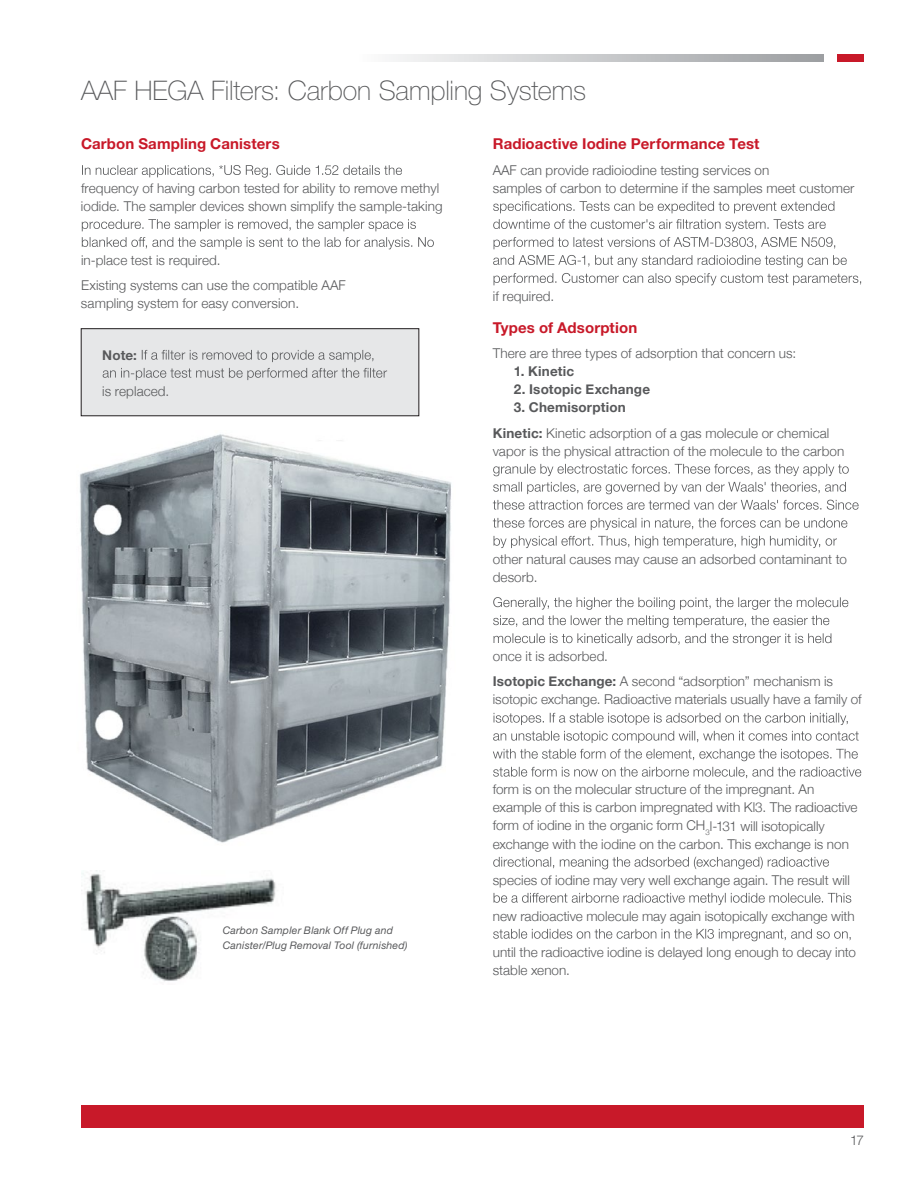
<style>
.page{position:relative;width:918px;height:1188px;background:#fff}
.page>*{position:absolute;margin:0;border:0;box-sizing:border-box;transform-origin:0 0}
.t1{font:100 27px "Helvetica Neue LT Std";letter-spacing:-.005em;color:#58595b}
.t2{font:700 15px "Helvetica Neue LT Std";letter-spacing:.01em;color:#c81929}
.t3{font:300 13.5px/18px "Helvetica Neue";color:#58595b}
.t4{font:700 13.5px "Helvetica Neue";letter-spacing:.015em;color:#58595b}
.t5{font:700 13.5px "Helvetica Neue LT Std";color:#58595b}
.t6{font:300 13.5px "Helvetica Neue LT Std";color:#58595b}
.t7{font:italic 10.5px/15px "Helvetica Neue LT Std";letter-spacing:.015em;color:#58595b}
.s1{font-weight:700}
</style>
<div class="page">
<div style="left:81px;top:1105px;width:783px;height:22px;background:#c81929"></div>
<div style="left:838px;top:54px;width:26px;height:7px;background:#c81929"></div>
<svg style="left:393px;top:54px;width:431px;height:7px;background:#c7c9cb"></svg>
<svg style="left:82px;top:165px;width:320px;height:13px"></svg>
<svg style="left:82px;top:219px;width:334px;height:12px"></svg>
<svg style="left:82px;top:237px;width:352px;height:12px"></svg>
<svg style="left:493px;top:201px;width:341px;height:12px"></svg>
<svg style="left:493px;top:219px;width:333px;height:12px"></svg>
<svg style="left:494px;top:237px;width:341px;height:12px"></svg>
<svg style="left:493px;top:255px;width:368px;height:30px"></svg>
<svg style="left:493px;top:464px;width:356px;height:12px"></svg>
<svg style="left:493px;top:482px;width:353px;height:12px"></svg>
<svg style="left:493px;top:500px;width:366px;height:10px"></svg>
<svg style="left:493px;top:518px;width:354px;height:12px"></svg>
<svg style="left:494px;top:536px;width:343px;height:12px"></svg>
<svg style="left:493px;top:597px;width:355px;height:49px"></svg>
<svg style="left:494px;top:713px;width:354px;height:12px"></svg>
<svg style="left:493px;top:731px;width:366px;height:12px"></svg>
<svg style="left:493px;top:749px;width:365px;height:12px"></svg>
<svg style="left:493px;top:767px;width:368px;height:11px"></svg>
<svg style="left:493px;top:857px;width:336px;height:12px"></svg>
<svg style="left:494px;top:893px;width:357px;height:12px"></svg>
<svg style="left:493px;top:929px;width:358px;height:12px"></svg>
<div style="left:81px;top:329px;width:338px;height:87px;background:#e6e7e8"></div>
<div style="left:81px;top:328px;width:338px;height:88px;border:1px solid #231f20"></div>
<svg style="left:142px;top:350px;width:231px;height:12px"></svg>
<svg style="left:103px;top:368px;width:284px;height:12px"></svg>
<img style="left:81px;top:870px;width:195px;height:112px">
<img style="left:79px;top:434px;width:372px;height:409px">
<h1 class="t1" style="left:81px;top:75px;width:507px">AAF HEGA Filters: Carbon Sampling Systems</h1>
<p class="t2" style="left:81px;top:135px;width:200px">Carbon Sampling Canisters</p>
<p class="t3" style="left:81px;top:178px;width:363px">frequency of having carbon tested for ability to remove methyl iodide. The sampler devices shown simplify the sample-taking</p>
<p class="t2" style="left:493px;top:135px;width:268px">Radioactive Iodine Performance Test</p>
<p class="t3" style="left:493px;top:160px;width:363px">AAF can provide radioiodine testing services on<br>samples of carbon to determine if the samples meet customer</p>
<p class="t3" style="left:81px;top:246px;width:266px;line-height:25.5px">in-place test is required.<br>Existing systems can use the compatible AAF</p>
<p class="t3" style="left:81px;top:293px;width:220px">sampling system for easy conversion.</p>
<p class="t5" style="left:102px;top:346px;width:36px">Note:</p>
<p class="t3" style="left:102px;top:381px;width:69px">is replaced.</p>
<p class="t7" style="left:223px;top:923px;width:186px">Carbon Sampler Blank Off Plug and<br>Canister/Plug Removal Tool (furnished)</p>
<p class="t3" style="left:493px;top:286px;width:63px">if required.</p>
<p class="t2" style="left:493px;top:318px;width:146px">Types of Adsorption</p>
<p class="t3" style="left:493px;top:343px;width:305px">There are three types of adsorption that concern us:</p>
<p class="t4" style="left:514px;top:361px;width:62px">1. Kinetic</p>
<p class="t4" style="left:514px;top:379px;width:138px">2. Isotopic Exchange</p>
<p class="t3" style="left:493px;top:393px;width:338px;line-height:25.5px;text-indent:21px"><span class="s1">3. Chemisorption<br>Kinetic:</span> Kinetic adsorption of a gas molecule or chemical</p>
<p class="t3" style="left:493px;top:441px;width:353px">vapor is the physical attraction of the molecule to the carbon</p>
<p class="t3" style="left:493px;top:549px;width:356px">other natural causes may cause an adsorbed contaminant to desorb.</p>
<p class="t3" style="left:493px;top:642px;width:342px;line-height:25.5px">once it is adsorbed.<br><span class="s1">Isotopic Exchange:</span> A second “adsorption” mechanism is</p>
<p class="t3" style="left:493px;top:690px;width:370px">isotopic exchange. Radioactive materials usually have a family of</p>
<p class="t3" style="left:493px;top:780px;width:366px">form is on the molecular structure of the impregnant. An example of this is carbon impregnated with Kl3. The radioactive form of iodine in the organic form CH<sub>3</sub>l-131 will isotopically exchange with the iodine on the carbon. This exchange is non</p>
<p class="t3" style="left:493px;top:870px;width:359px">species of iodine may very well exchange again. The result will</p>
<p class="t3" style="left:493px;top:906px;width:364px">new radioactive molecule may again isotopically exchange with</p>
<p class="t3" style="left:493px;top:942px;width:365px">until the radioactive iodine is delayed long enough to decay into stable xenon.</p>
<p class="t6" style="left:850px;top:1132px;width:15px">17</p>
</div>
